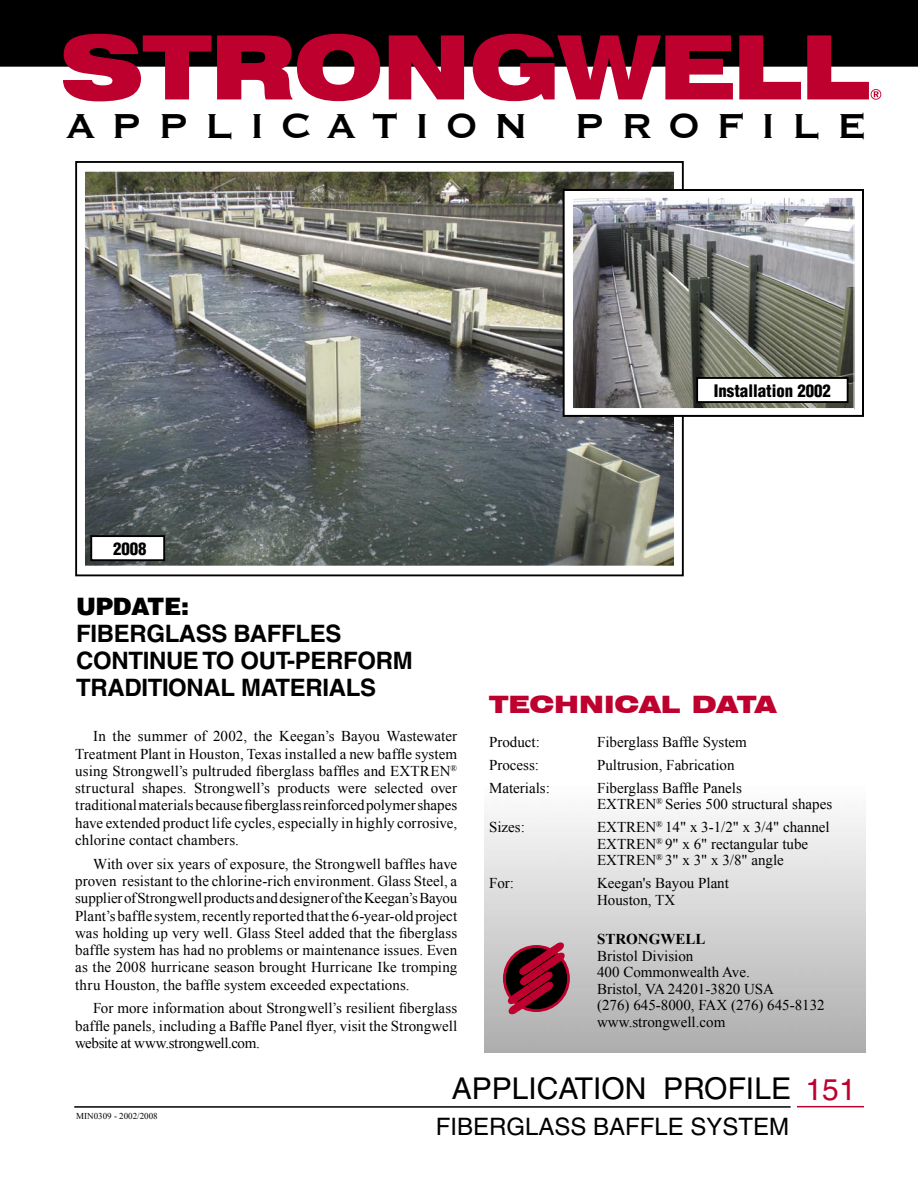
<style>
.page{position:relative;width:918px;height:1188px;background:#fff}
.page>*{position:absolute;margin:0;border:0;box-sizing:border-box;transform-origin:0 0}
.t1{font:700 45px "Copperplate Gothic BT";letter-spacing:.35em;color:#000}
.Subhead_3{font:30px "Helvetica";color:#000}
.Number{font:30px "Helvetica";color:#be002f}
.Headline{font:700 24px/27px "Helvetica";letter-spacing:-.015em;color:#000}
.Subhead_1{font:24px "Helvetica";color:#000}
.Subhead_2{font:900 expanded 24px "Swiss 721 BT";color:#be002f}
.t2{font:900 condensed 16.8px "Helvetica";color:#000}
.Body_text{font:15px/17.2px "Times New Roman";letter-spacing:.005em;color:#000;text-align:justify}
.Technical_Data{font:15px/16.5px "Times New Roman";color:#000}
.t3{font:9px "Times New Roman";color:#000}
.s1{font-weight:900}
.s2{font-weight:700}
</style>
<div class="page">
<div style="left:0;top:0;width:918px;height:67px;background:#000"></div>
<hr style="left:74px;top:1106px;width:717px;height:2px;background:#000">
<hr style="left:797px;top:1106px;width:67px;height:1px;background:#be002f">
<svg style="left:63px;top:34px;width:148px;height:67px"></svg>
<svg style="left:217px;top:34px;width:163px;height:67px"></svg>
<svg style="left:389px;top:35px;width:75px;height:64px"></svg>
<svg style="left:473px;top:34px;width:260px;height:67px"></svg>
<svg style="left:739px;top:35px;width:62px;height:64px"></svg>
<svg style="left:807px;top:35px;width:74px;height:65px"></svg>
<img style="left:484px;top:815px;width:381px;height:237px">
<svg style="left:505px;top:940px;width:63px;height:77px"></svg>
<div style="left:75px;top:161px;width:609px;height:415px;border:2px solid #000"></div>
<img style="left:86px;top:173px;width:587px;height:392px">
<div style="left:83px;top:170px;width:593px;height:398px;border:2px solid #fff"></div>
<div style="left:564px;top:190px;width:299px;height:226px;background:#fff"></div>
<div style="left:563px;top:189px;width:301px;height:228px;border:2px solid #000"></div>
<img style="left:574px;top:199px;width:279px;height:208px">
<div style="left:572px;top:197px;width:283px;height:212px;border:1px solid #fff"></div>
<div style="left:697px;top:378px;width:151px;height:24px;background:#fff"></div>
<div style="left:696px;top:377px;width:153px;height:26px;border:2px solid #000"></div>
<div style="left:91px;top:536px;width:73px;height:24px;background:#fff"></div>
<div style="left:90px;top:535px;width:75px;height:26px;border:2px solid #000"></div>
<p class="t1" style="left:67px;top:101px;width:802px">APPLICATION PROFILE</p>
<p class="t2" style="left:714px;top:380px;width:119px">Installation 2002</p>
<p class="t2" style="left:113px;top:538px;width:35px">2008</p>
<p class="Headline" style="left:76px;top:593px;width:338px"><span class="s1">UPDATE:<br></span>FIBERGLASS BAFFLES<br>CONTINUE TO OUT-PERFORM<br>TRADITIONAL MATERIALS</p>
<p class="Body_text" style="left:75px;top:728px;width:384px;text-indent:18px">In the summer of 2002, the Keegan’s Bayou Wastewater Treatment Plant in Houston, Texas installed a new baffle system using Strongwell’s pultruded fiberglass baffles and EXTREN<sup>® </sup>structural shapes. Strongwell’s products were selected over traditional materials because fiberglass reinforced polymer shapes have extended product life cycles, especially in highly corrosive, chlorine contact chambers.</p>
<p class="Body_text" style="left:75px;top:855px;width:384px;text-indent:18px">With over six years of exposure, the Strongwell baffles have proven resistant to the chlorine-rich environment. Glass Steel, a supplier of Strongwell products and designer of the Keegan’s Bayou Plant’s baffle system, recently reported that the 6-year-old project was holding up very well. Glass Steel added that the fiberglass baffle system has had no problems or maintenance issues. Even as the 2008 hurricane season brought Hurricane Ike tromping thru Houston, the baffle system exceeded expectations.</p>
<p class="Body_text" style="left:75px;top:999px;width:384px;text-indent:18px">For more information about Strongwell’s resilient fiberglass baffle panels, including a Baffle Panel flyer, visit the Strongwell website at www.strongwell.com.</p>
<p class="Subhead_2" style="left:489px;top:690px;width:289px">TECHNICAL DATA</p>
<p class="Technical_Data" style="left:489px;top:734px;width:52px">Product:</p>
<p class="Technical_Data" style="left:597px;top:734px;width:151px">Fiberglass Baffle System</p>
<p class="Technical_Data" style="left:489px;top:757px;width:51px">Process:</p>
<p class="Technical_Data" style="left:597px;top:757px;width:139px">Pultrusion, Fabrication</p>
<p class="Technical_Data" style="left:489px;top:779px;width:62px">Materials:</p>
<p class="Technical_Data" style="left:597px;top:779px;width:237px">Fiberglass Baffle Panels<br>EXTREN<sup>®</sup> Series 500 structural shapes</p>
<p class="Technical_Data" style="left:489px;top:819px;width:37px">Sizes:</p>
<p class="Technical_Data" style="left:597px;top:819px;width:234px">EXTREN<sup>®</sup> 14" x 3-1/2" x 3/4" channel<br>EXTREN<sup>®</sup> 9" x 6" rectangular tube<br>EXTREN<sup>®</sup> 3" x 3" x 3/8" angle</p>
<p class="Technical_Data" style="left:489px;top:875px;width:27px">For:</p>
<p class="Technical_Data" style="left:597px;top:875px;width:133px">Keegan's Bayou Plant<br>Houston, TX</p>
<p class="Technical_Data" style="left:597px;top:931px;width:229px"><span class="s2">STRONGWELL<br></span>Bristol Division<br>400 Commonwealth Ave.<br>Bristol, VA 24201-3820 USA<br>(276) 645-8000, FAX (276) 645-8132 www.strongwell.com</p>
<p class="t3" style="left:76px;top:1110px;width:83px">MIN0309 - 2002/2008</p>
<p class="Subhead_3" style="left:452px;top:1071px;width:341px">APPLICATION PROFILE</p>
<p class="Number" style="left:806px;top:1072px;width:52px">151</p>
<p class="Subhead_1" style="left:436px;top:1112px;width:355px">FIBERGLASS BAFFLE SYSTEM</p>
</div>
